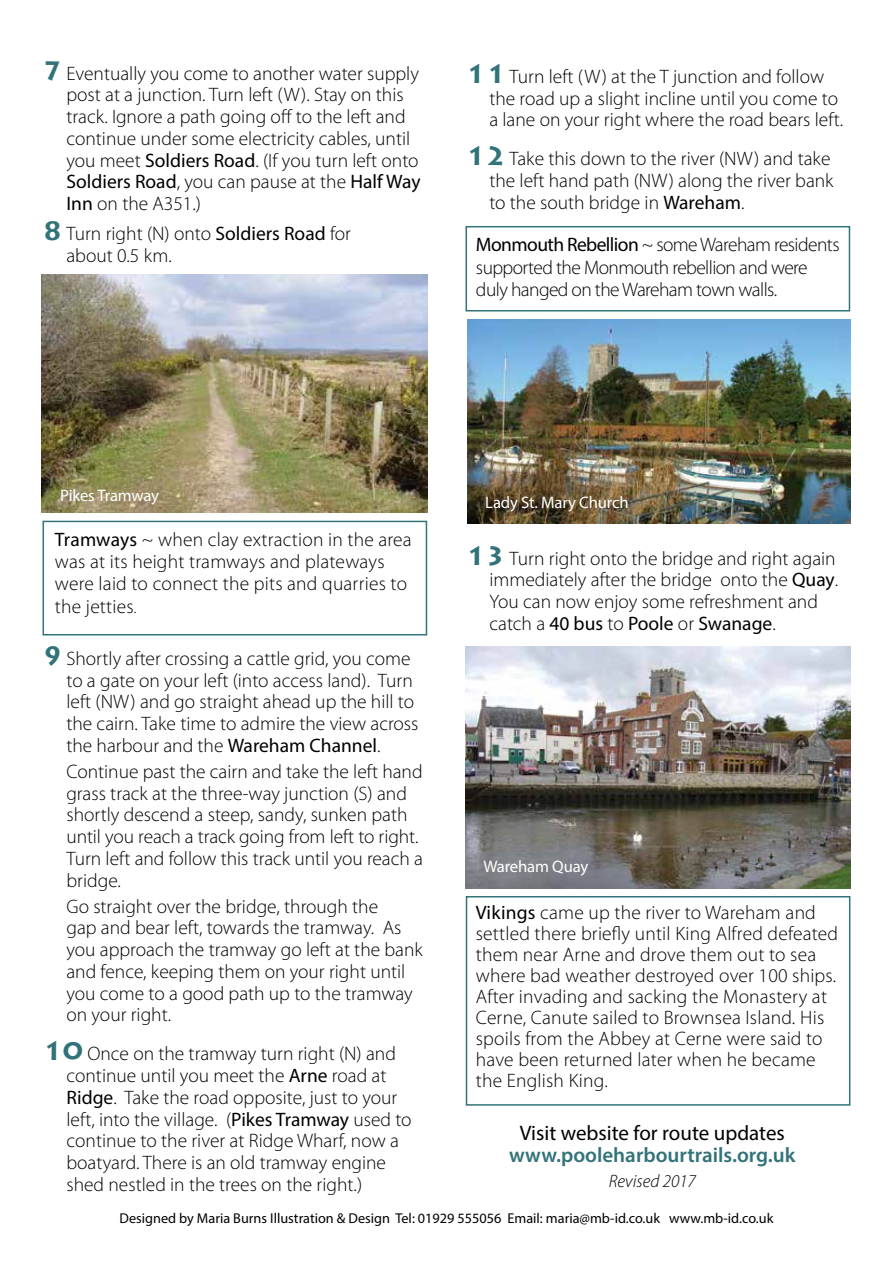
<style>
.page{position:relative;width:893px;height:1263px;background:#fff}
.page>*{position:absolute;margin:0;border:0;box-sizing:border-box;transform-origin:0 0}
.t1{font:600 21px "Myriad Pro";color:#32737a}
.t2{font:21px "Myriad Pro";color:#000}
.t3{font:300 19.5px/21.8px "Myriad Pro";color:#000}
.t4{font:300 19.5px/22.2px "Myriad Pro";letter-spacing:-.03em;color:#000}
.t5{font:italic 300 18px "Myriad Pro";color:#000}
.t6{font:16.65px "Myriad Pro";letter-spacing:-.01em;color:#fff}
.t7{font:14.25px "Myriad Pro";color:#000}
.s1{font-family:"Lithos Pro";font-weight:700;font-size:26.25px;color:#32737a}
.s2{font-weight:400}
.s3{font-size:15.75px}
</style>
<div class="page">
<img style="left:41px;top:274px;width:386px;height:238px">
<div style="left:43px;top:521px;width:384px;height:114px;border:2px solid #32737a"></div>
<img style="left:466px;top:646px;width:384px;height:243px">
<img style="left:467px;top:319px;width:383px;height:205px">
<div style="left:465px;top:226px;width:385px;height:85px;border:2px solid #32737a"></div>
<div style="left:466px;top:896px;width:384px;height:210px;border:2px solid #32737a"></div>
<p class="t3" style="left:66px;top:62px;width:356px;text-indent:-24px"><span class="s1">7</span> Eventually you come to another water supply post at a junction. Turn left (W). Stay on this track. Ignore a path going off to the left and continue under some electricity cables, until you meet <span class="s2">Soldiers Road</span>. (If you turn left onto <span class="s2">Soldiers Road</span>, you can pause at the <span class="s2">Half Way Inn</span> on the A351.)</p>
<p class="t3" style="left:66px;top:223px;width:286px;text-indent:-24px"><span class="s1">8</span> Turn right (N) onto <span class="s2">Soldiers Road</span> for about 0.5 km.</p>
<p class="t3" style="left:489px;top:65px;width:355px;text-indent:-24px"><span class="s1">11</span> Turn left (W) at the T junction and follow the road up a slight incline until you come to a lane on your right where the road bears left.</p>
<p class="t3" style="left:489px;top:148px;width:346px;text-indent:-24px"><span class="s1">12</span> Take this down to the river (NW) and take the left hand path (NW) along the river bank to the south bridge in <span class="s2">Wareham</span>.</p>
<p class="t4" style="left:476px;top:234px;width:365px"><span class="s2">Monmouth Rebellion</span> ~ some Wareham residents supported the Monmouth rebellion and were duly hanged on the Wareham town walls.</p>
<p class="t6" style="left:60px;top:485px;width:100px">Pikes Tramway</p>
<p class="t3" style="left:55px;top:528px;width:358px;line-height:22.2px"><span class="s2">Tramways</span> ~ when clay extraction in the area was at its height tramways and plateways were laid to connect the pits and quarries to the jetties<span class="s3">.</span></p>
<p class="t3" style="left:66px;top:647px;width:354px;text-indent:-24px"><span class="s1">9</span> Shortly after crossing a cattle grid, you come to a gate on your left (into access land). Turn left (NW) and go straight ahead up the hill to the cairn. Take time to admire the view across the harbour and the <span class="s2">Wareham Channel</span>.</p>
<p class="t3" style="left:66px;top:760px;width:358px">Continue past the cairn and take the left hand grass track at the three-way junction (S) and shortly descend a steep, sandy, sunken path until you reach a track going from left to right.<br>Turn left and follow this track until you reach a bridge.</p>
<p class="t3" style="left:66px;top:895px;width:358px">Go straight over the bridge, through the<br>gap and bear left, towards the tramway. As you approach the tramway go left at the bank and fence, keeping them on your right until you come to a good path up to the tramway on your right.</p>
<p class="t3" style="left:66px;top:1043px;width:347px;text-indent:-24px"><span class="s1">10</span> Once on the tramway turn right (N) and continue until you meet the <span class="s2">Arne</span> road at <span class="s2">Ridge</span>. Take the road opposite, just to your left, into the village. (<span class="s2">Pikes Tramway</span> used to continue to the river at Ridge Wharf, now a boatyard. There is an old tramway engine shed nestled in the trees on the right.)</p>
<p class="t6" style="left:485px;top:492px;width:145px">Lady St. Mary Church</p>
<p class="t3" style="left:489px;top:547px;width:350px;text-indent:-24px"><span class="s1">13</span> Turn right onto the bridge and right again immediately after the bridge onto the <span class="s2">Quay</span>.<br>You can now enjoy some refreshment and catch a <span class="s2">40 bus</span> to <span class="s2">Poole</span> or <span class="s2">Swanage</span>.</p>
<p class="t6" style="left:484px;top:856px;width:106px">Wareham Quay</p>
<p class="t3" style="left:476px;top:902px;width:364px;line-height:21px"><span class="s2">Vikings</span> came up the river to Wareham and settled there briefly until King Alfred defeated them near Arne and drove them out to sea where bad weather destroyed over 100 ships.<br>After invading and sacking the Monastery at Cerne, Canute sailed to Brownsea Island. His spoils from the Abbey at Cerne were said to have been returned later when he became the English King.</p>
<p class="t2" style="left:520px;top:1119px;width:266px">Visit website for route updates</p>
<p class="t1" style="left:509px;top:1141px;width:288px">www.pooleharbourtrails.org.uk</p>
<p class="t5" style="left:609px;top:1170px;width:89px">Revised 2017</p>
<p class="t7" style="left:120px;top:1209px;width:655px">Designed by Maria Burns Illustration &amp; Design Tel: 01929 555056 Email: maria@mb-id.co.uk www.mb-id.co.uk</p>
</div>
